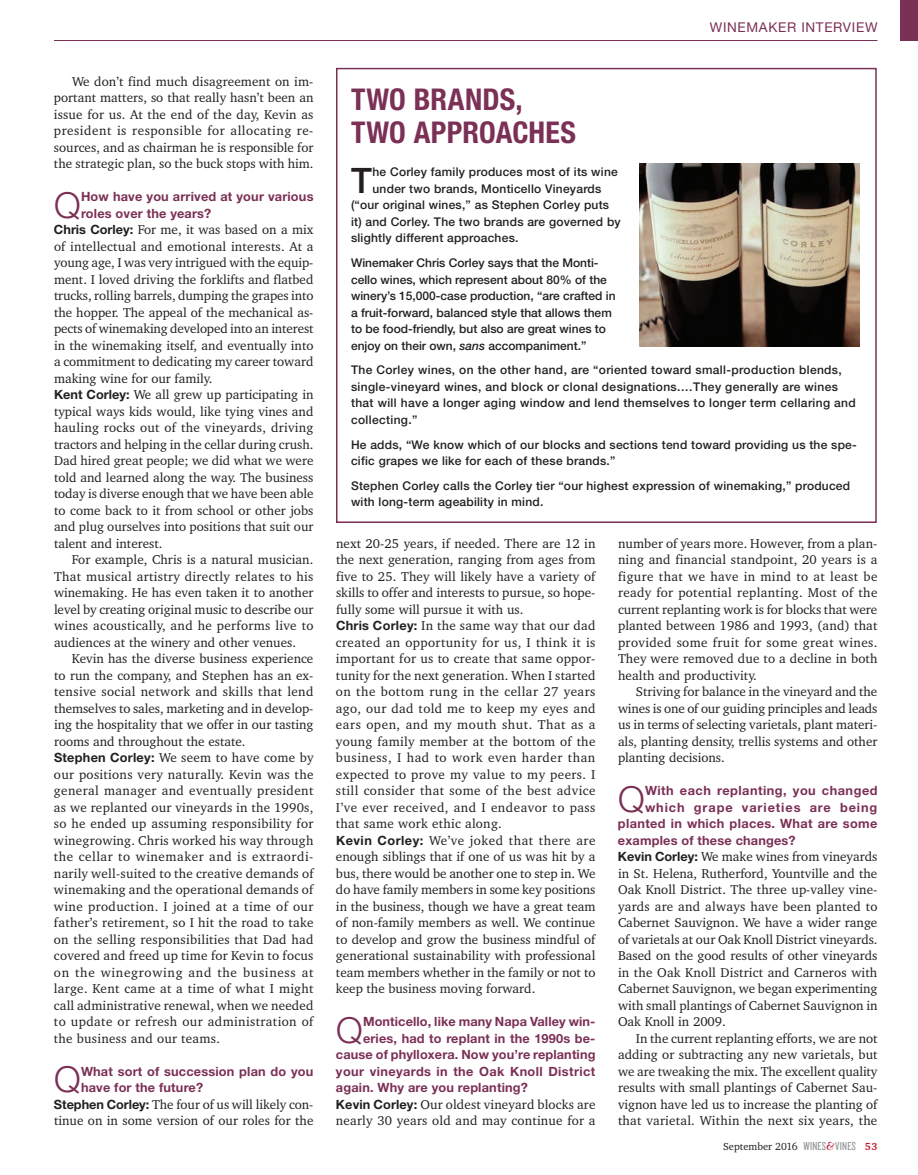
<style>
.page{position:relative;width:918px;height:1175px;background:#fff}
.page>*{position:absolute;margin:0;border:0;box-sizing:border-box;transform-origin:0 0}
.WI_Question{font:300 35.85px "Helvetica Neue LT Std";color:#7b3055}
.Sidebar_Text{font:500 35.1px "Helvetica Neue LT Std";color:#231f20}
.Sidebar_Headline_B{font:700 condensed 30px/33px "Helvetica Neue LT Std";letter-spacing:.005em;color:#7b3055}
.t1{font:13.5px "Helvetica Neue LT Std";letter-spacing:.05em;color:#7b3055}
.WI_WinemakerAnswer{font:13.2px/16.5px "Charter BT Pro";color:#231f20;text-align:justify}
.Text{font:13.2px/16.5px "Charter BT Pro";color:#231f20;text-align:justify}
.WI_Question-2{font:700 12.75px/16.5px "Helvetica Neue LT Std";letter-spacing:.015em;color:#7b3055}
.WI_Question-3{font:700 12.75px "Helvetica Neue LT Std";letter-spacing:.04em;color:#7b3055}
.WI_Question-4{font:700 12.75px "Helvetica Neue LT Std";letter-spacing:.07em;color:#7b3055}
.Sidebar_Text-2{font:500 12px/16.5px "Helvetica Neue LT Std";letter-spacing:.02em;color:#231f20}
.Sidebar_Text-3{font:500 12px/16.5px "Helvetica Neue LT Std";color:#231f20}
.t2{font:10.5px "Charter BT Pro";color:#231f20}
.s1{font-family:"Helvetica Neue LT Std";font-weight:700;font-size:12.75px}
.s2{font-style:italic}
.s3{font-family:"Knockout HTF28 Junior Featherwt";font-size:12px;color:#939598}
.s4{font-family:"Bernhard Modern Std";font-weight:700;font-size:12.75px;color:#c5172c}
.s5{font-weight:700;color:#c5172c}
</style>
<div class="page">
<div style="left:900px;top:0;width:18px;height:40px;background:#7b3055"></div>
<hr style="left:54px;top:40px;width:824px;height:1px;background:#7b3055">
<div style="left:336px;top:68px;width:541px;height:455px;border:2px solid #7b3055"></div>
<img style="left:639px;top:164px;width:221px;height:182px">
<p class="Text" style="left:54px;top:73px;width:261px;text-indent:18px">We don’t find much disagreement on im&shy;portant matters, so that really hasn’t been an issue for us. At the end of the day, Kevin as president is responsible for allocating re&shy;sources, and as chairman he is responsible for the strategic plan, so the buck stops with him.</p>
<p class="WI_Question" style="left:54px;top:183px;width:28px">Q</p>
<p class="WI_Question-2" style="left:81px;top:188px;width:234px">How have you arrived at your various roles over the years?</p>
<p class="WI_WinemakerAnswer" style="left:54px;top:221px;width:261px"><span class="s1">Chris Corley:</span> For me, it was based on a mix of intellectual and emotional interests. At a young age, I was very intrigued with the equip&shy;ment. I loved driving the forklifts and flatbed trucks, rolling barrels, dumping the grapes into the hopper. The appeal of the mechanical as&shy;pects of winemaking developed into an interest in the winemaking itself, and eventually into a commitment to dedicating my career toward making wine for our family.</p>
<p class="WI_WinemakerAnswer" style="left:54px;top:386px;width:261px"><span class="s1">Kent Corley:</span> We all grew up participating in typical ways kids would, like tying vines and hauling rocks out of the vineyards, driving tractors and helping in the cellar during crush.<br>Dad hired great people; we did what we were told and learned along the way. The business today is diverse enough that we have been able to come back to it from school or other jobs and plug ourselves into positions that suit our talent and interest.</p>
<p class="Text" style="left:54px;top:551px;width:261px;text-indent:18px">For example, Chris is a natural musician.<br>That musical artistry directly relates to his winemaking. He has even taken it to another level by creating original music to describe our wines acoustically, and he performs live to audiences at the winery and other venues.</p>
<p class="Text" style="left:54px;top:650px;width:261px;text-indent:18px">Kevin has the diverse business experience to run the company, and Stephen has an ex&shy;tensive social network and skills that lend themselves to sales, marketing and in develop&shy;ing the hospitality that we offer in our tasting rooms and throughout the estate.</p>
<p class="WI_WinemakerAnswer" style="left:54px;top:749px;width:261px"><span class="s1">Stephen Corley:</span> We seem to have come by our positions very naturally. Kevin was the general manager and eventually president as we replanted our vineyards in the 1990s, so he ended up assuming responsibility for winegrowing. Chris worked his way through the cellar to winemaker and is extraordi&shy;narily well-suited to the creative demands of winemaking and the operational demands of wine production. I joined at a time of our father’s retirement, so I hit the road to take on the selling responsibilities that Dad had covered and freed up time for Kevin to focus on the winegrowing and the business at large. Kent came at a time of what I might call administrative renewal, when we needed to update or refresh our administration of the business and our teams.</p>
<p class="WI_Question" style="left:54px;top:1057px;width:28px">Q</p>
<p class="WI_Question-2" style="left:81px;top:1062px;width:234px">What sort of succession plan do you have for the future?</p>
<p class="WI_WinemakerAnswer" style="left:54px;top:1096px;width:261px"><span class="s1">Stephen Corley:</span> The four of us will likely con&shy;tinue on in some version of our roles for the</p>
<p class="t1" style="left:710px;top:19px;width:169px">WINEMAKER INTERVIEW</p>
<p class="Sidebar_Headline_B" style="left:351px;top:83px;width:226px">TWO BRANDS,<br>TWO APPROACHES</p>
<p class="Sidebar_Text" style="left:351px;top:159px;width:22px">T</p>
<p class="Sidebar_Text-2" style="left:373px;top:164px;width:247px">he Corley family produces most of its wine</p>
<p class="Sidebar_Text-2" style="left:373px;top:180px;width:230px">under two brands, Monticello Vineyards</p>
<p class="Sidebar_Text-2" style="left:351px;top:197px;width:260px">(“our original wines,” as Stephen Corley puts</p>
<p class="Sidebar_Text-2" style="left:351px;top:213px;width:271px">it) and Corley. The two brands are governed by</p>
<p class="Sidebar_Text-2" style="left:351px;top:230px;width:169px">slightly different approaches.</p>
<p class="Sidebar_Text-3" style="left:351px;top:254px;width:266px">Winemaker Chris Corley says that the Monti&shy;cello wines, which represent about 80% of the winery’s 15,000-case production, “are crafted in a fruit-forward, balanced style that allows them to be food-friendly, but also are great wines to enjoy on their own, <span class="s2">sans</span> accompaniment.”</p>
<p class="Sidebar_Text-2" style="left:351px;top:362px;width:506px">The Corley wines, on the other hand, are “oriented toward small-production blends, single-vineyard wines, and block or clonal designations.…They generally are wines that will have a longer aging window and lend themselves to longer term cellaring and collecting.”</p>
<p class="Sidebar_Text-2" style="left:351px;top:436px;width:507px">He adds, “We know which of our blocks and sections tend toward providing us the spe&shy;cific grapes we like for each of these brands.”</p>
<p class="Sidebar_Text-2" style="left:351px;top:477px;width:501px">Stephen Corley calls the Corley tier “our highest expression of winemaking,” produced with long-term ageability in mind.</p>
<p class="WI_WinemakerAnswer" style="left:336px;top:535px;width:261px">next 20-25 years, if needed. There are 12 in the next generation, ranging from ages from five to 25. They will likely have a variety of skills to offer and interests to pursue, so hope&shy;fully some will pursue it with us.</p>
<p class="WI_WinemakerAnswer" style="left:336px;top:617px;width:261px"><span class="s1">Chris Corley:</span> In the same way that our dad created an opportunity for us, I think it is important for us to create that same oppor&shy;tunity for the next generation. When I started on the bottom rung in the cellar 27 years ago, our dad told me to keep my eyes and ears open, and my mouth shut. That as a young family member at the bottom of the business, I had to work even harder than expected to prove my value to my peers. I still consider that some of the best advice I’ve ever received, and I endeavor to pass that same work ethic along.</p>
<p class="WI_WinemakerAnswer" style="left:336px;top:832px;width:261px"><span class="s1">Kevin Corley:</span> We’ve joked that there are enough siblings that if one of us was hit by a bus, there would be another one to step in. We do have family members in some key positions in the business, though we have a great team of non-family members as well. We continue to develop and grow the business mindful of generational sustainability with professional team members whether in the family or not to keep the business moving forward.</p>
<p class="WI_Question" style="left:336px;top:1008px;width:28px">Q</p>
<p class="WI_Question-2" style="left:363px;top:1013px;width:234px">Monticello, like many Napa Valley win-</p>
<p class="WI_Question-2" style="left:363px;top:1029px;width:234px">eries, had to replant in the 1990s be-</p>
<p class="WI_Question-2" style="left:336px;top:1046px;width:261px">cause of phylloxera. Now you’re replanting</p>
<p class="WI_Question-2" style="left:336px;top:1062px;width:261px">your vineyards in the Oak Knoll District</p>
<p class="WI_Question-2" style="left:336px;top:1079px;width:193px">again. Why are you replanting?</p>
<p class="WI_WinemakerAnswer" style="left:336px;top:1096px;width:261px"><span class="s1">Kevin Corley:</span> Our oldest vineyard blocks are nearly 30 years old and may continue for a</p>
<p class="WI_WinemakerAnswer" style="left:618px;top:535px;width:261px">number of years more. However, from a plan&shy;ning and financial standpoint, 20 years is a figure that we have in mind to at least be ready for potential replanting. Most of the current replanting work is for blocks that were planted between 1986 and 1993, (and) that provided some fruit for some great wines.<br>They were removed due to a decline in both health and productivity.</p>
<p class="Text" style="left:618px;top:683px;width:261px;text-indent:18px">Striving for balance in the vineyard and the wines is one of our guiding principles and leads us in terms of selecting varietals, plant materi&shy;als, planting density, trellis systems and other planting decisions.</p>
<p class="WI_Question" style="left:618px;top:777px;width:28px">Q</p>
<p class="WI_Question-3" style="left:645px;top:783px;width:234px">With each replanting, you changed</p>
<p class="WI_Question-4" style="left:645px;top:799px;width:234px">which grape varieties are being</p>
<p class="WI_Question-2" style="left:618px;top:815px;width:261px">planted in which places. What are some</p>
<p class="WI_Question-2" style="left:618px;top:831px;width:179px">examples of these changes?</p>
<p class="WI_WinemakerAnswer" style="left:618px;top:848px;width:261px"><span class="s1">Kevin Corley:</span> We make wines from vineyards in St. Helena, Rutherford, Yountville and the Oak Knoll District. The three up-valley vine&shy;yards are and always have been planted to Cabernet Sauvignon. We have a wider range of varietals at our Oak Knoll District vineyards.<br>Based on the good results of other vineyards in the Oak Knoll District and Carneros with Cabernet Sauvignon, we began experimenting with small plantings of Cabernet Sauvignon in Oak Knoll in 2009.</p>
<p class="Text" style="left:618px;top:1030px;width:261px;text-indent:18px">In the current replanting efforts, we are not adding or subtracting any new varietals, but we are tweaking the mix. The excellent quality results with small plantings of Cabernet Sau&shy;vignon have led us to increase the planting of that varietal. Within the next six years, the</p>
<p class="t2" style="left:723px;top:1140px;width:156px">September 2016 <span class="s3">WINES</span><span class="s4">&amp;</span><span class="s3">VINES</span> <span class="s5">53</span></p>
</div>
